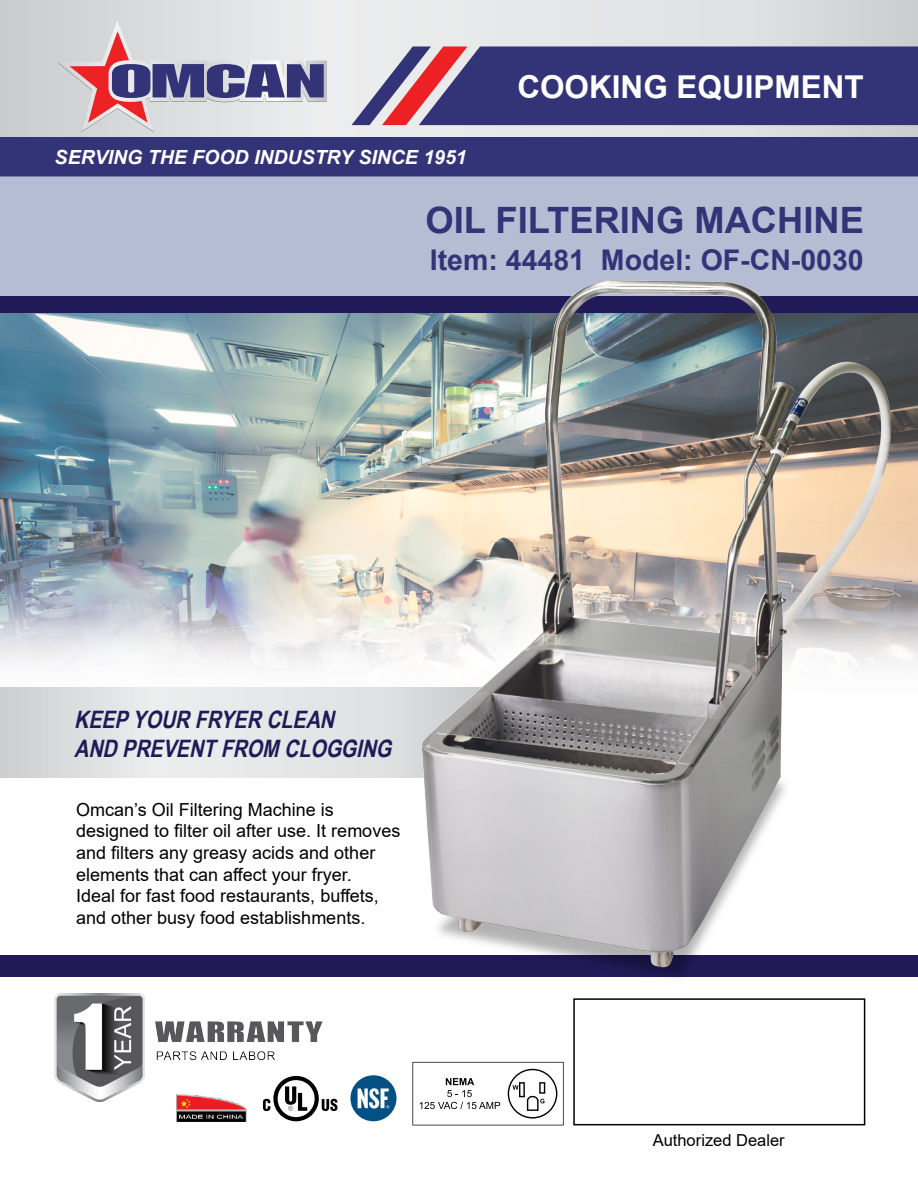
<style>
.page{position:relative;width:918px;height:1188px;background:#fff}
.page>*{position:absolute;margin:0;border:0;box-sizing:border-box;transform-origin:0 0}
.t1{font:700 36.3px "Arial";color:#337}
.t2{font:700 31.5px "Arial";color:#fff}
.t3{font:700 28.5px "Arial";color:#337}
.t4{font:italic 700 24px/28.8px "Arial Narrow";color:#201a58}
.t5{font:italic 700 19.5px "Arial";color:#fff}
.t6{font:18px/21.6px "Arial";color:#000}
.t7{font:16.5px "Arial";color:#000}
</style>
<div class="page">
<img style="left:0;top:313px;width:918px;height:375px">
<svg style="left:0;top:688px;width:412px;height:90px;background:#e1e2e3"></svg>
<svg style="left:0;top:0;width:918px;height:137px;background:#dddfe0"></svg>
<div style="left:0;top:137px;width:918px;height:39px;background:#337"></div>
<svg style="left:352px;top:46px;width:566px;height:79px;background:#4d457f"></svg>
<svg style="left:58px;top:21px;width:269px;height:112px;background:#bfb5c2"></svg>
<div style="left:0;top:176px;width:918px;height:120px;background:#b5bdd5"></div>
<div style="left:0;top:296px;width:918px;height:17px;background:#201a58"></div>
<div style="left:573px;top:998px;width:292px;height:127px;border:2px solid #000"></div>
<div style="left:0;top:956px;width:918px;height:21px;background:#201a58"></div>
<img style="left:54px;top:994px;width:269px;height:108px">
<img style="left:176px;top:1095px;width:71px;height:26px">
<svg style="left:412px;top:1062px;width:152px;height:63px"></svg>
<img style="left:412px;top:261px;width:485px;height:717px">
<svg style="left:263px;top:1076px;width:74px;height:45px"></svg>
<div style="left:350px;top:1075px;width:47px;height:46px;background:#045084;border-radius:50%"></div>
<svg style="left:358px;top:1088px;width:31px;height:20px"></svg>
<p class="t5" style="left:55px;top:144px;width:414px">SERVING THE FOOD INDUSTRY SINCE 1951</p>
<h2 class="t2" style="left:517px;top:64px;width:348px">COOKING EQUIPMENT</h2>
<h1 class="t1" style="left:426px;top:195px;width:440px">OIL FILTERING MACHINE</h1>
<h3 class="t3" style="left:430px;top:240px;width:435px">Item: 44481 Model: OF-CN-0030</h3>
<h3 class="t4" style="left:74px;top:704px;width:326px">KEEPYOUR FRYER CLEAN<br>AND PREVENTFROM CLOGGING</h3>
<p class="t6" style="left:76px;top:799px;width:326px">Omcan’s Oil Filtering Machine is designed to filter oil after use. It removes and filters any greasy acids and other elements that can affect your fryer.<br>Ideal for fast food restaurants, buffets, and other busy food establishments.</p>
<p class="t7" style="left:653px;top:1129px;width:133px">Authorized Dealer</p>
</div>
